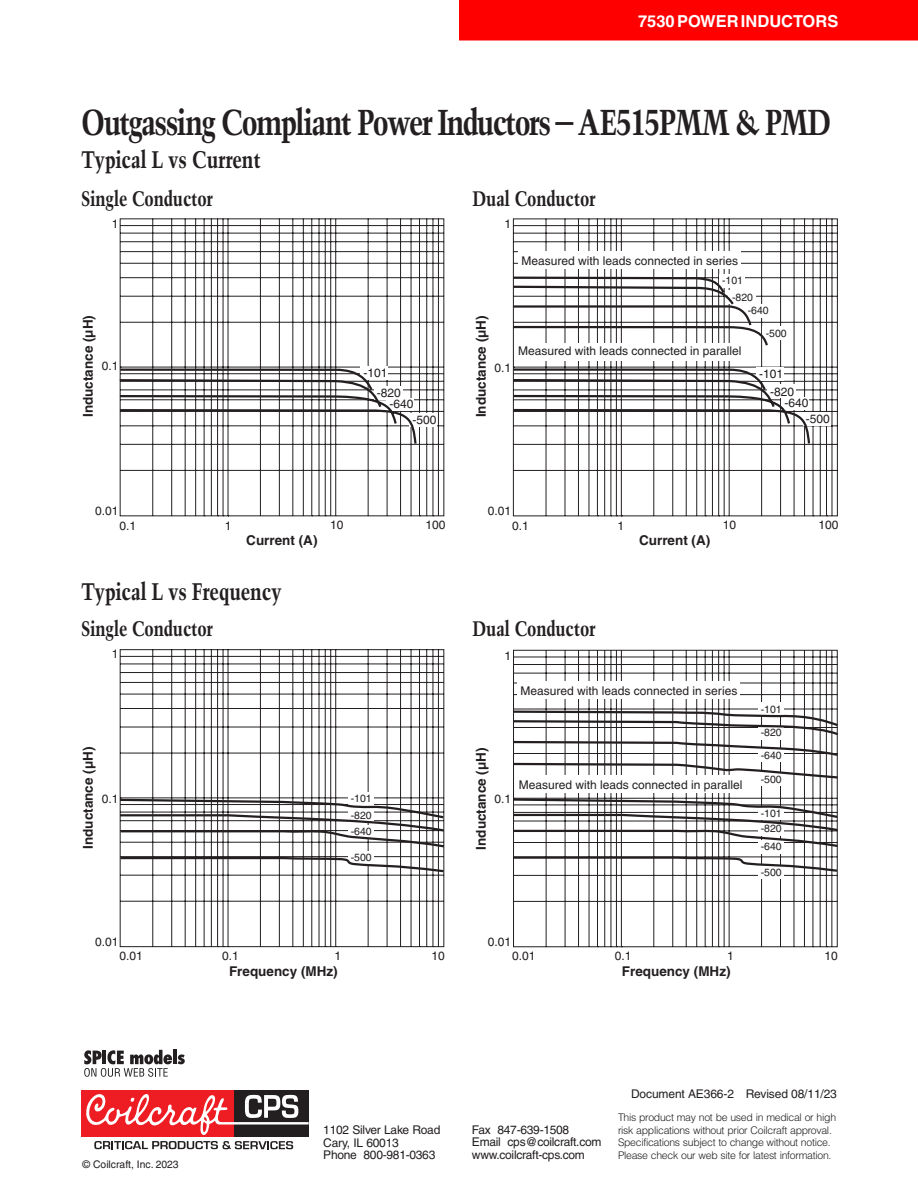
<style>
.page{position:relative;width:918px;height:1188px;background:#fff}
.page>*{position:absolute;margin:0;border:0;box-sizing:border-box;transform-origin:0 0}
.t1{font:700 condensed 36px "Trump Mediaeval";letter-spacing:-.05em;color:#231f20}
.t2{font:700 condensed 24px "Trump Mediaeval";letter-spacing:-.01em;color:#231f20}
.t3{font:700 condensed 21px "Trump Mediaeval";letter-spacing:-.01em;color:#231f20}
.t4{font:700 16.5px "Helvetica";color:#fff}
.t5{font:700 13.5px "Helvetica";color:#231f20}
.t6{font:12px/17.1px "Helvetica";color:#231f20}
.t7{font:12px/12.5px "Helvetica";letter-spacing:-.02em;color:#231f20}
.t8{font:300 10.5px/12.5px "Helvetica";letter-spacing:-.03em;color:#231f20}
.t9{font:10.5px/16.5px "Helvetica";color:#231f20}
</style>
<div class="page">
<div style="left:459px;top:0;width:459px;height:40px;background:#f00"></div>
<div style="left:234px;top:1090px;width:75px;height:47px;background:#231f20"></div>
<div style="left:81px;top:1090px;width:153px;height:47px;background:#ee1d23"></div>
<svg style="left:86px;top:1094px;width:223px;height:41px"></svg>
<svg style="left:94px;top:1141px;width:199px;height:8px"></svg>
<svg style="left:119px;top:649px;width:326px;height:298px"></svg>
<div style="left:348px;top:792px;width:26px;height:13px;background:#fff"></div>
<svg style="left:119px;top:798px;width:326px;height:76px"></svg>
<svg style="left:513px;top:650px;width:325px;height:298px"></svg>
<div style="left:517px;top:681px;width:223px;height:18px;background:#fff"></div>
<div style="left:758px;top:703px;width:26px;height:13px;background:#fff"></div>
<div style="left:758px;top:865px;width:26px;height:14px;background:#fff"></div>
<svg style="left:513px;top:709px;width:325px;height:164px"></svg>
<svg style="left:513px;top:218px;width:325px;height:299px"></svg>
<div style="left:719px;top:274px;width:26px;height:13px;background:#fff"></div>
<div style="left:744px;top:304px;width:28px;height:13px;background:#fff"></div>
<div style="left:762px;top:326px;width:28px;height:14px;background:#fff"></div>
<svg style="left:512px;top:275px;width:258px;height:73px"></svg>
<div style="left:518px;top:252px;width:223px;height:17px;background:#fff"></div>
<div style="left:518px;top:343px;width:222px;height:18px;background:#fff"></div>
<div style="left:803px;top:413px;width:27px;height:13px;background:#fff"></div>
<svg style="left:512px;top:367px;width:300px;height:79px"></svg>
<svg style="left:119px;top:218px;width:326px;height:299px"></svg>
<div style="left:361px;top:366px;width:27px;height:13px;background:#fff"></div>
<div style="left:410px;top:414px;width:27px;height:13px;background:#fff"></div>
<svg style="left:119px;top:367px;width:299px;height:79px"></svg>
<hr style="left:173px;top:1050px;width:4px;height:14px;background:#231f20">
<svg style="left:178px;top:1054px;width:7px;height:10px"></svg>
<svg style="left:84px;top:1050px;width:88px;height:27px"></svg>
<h3 class="t4" style="left:638px;top:11px;width:202px">7530 POWER INDUCTORS</h3>
<h1 class="t1" style="left:81px;top:100px;width:752px">Outgassing Compliant Power Inductors – AE515PMM &amp; PMD</h1>
<h2 class="t2" style="left:81px;top:144px;width:181px">Typical L vs Current</h2>
<h3 class="t3" style="left:81px;top:185px;width:134px">Single Conductor</h3>
<h3 class="t3" style="left:473px;top:185px;width:125px">Dual Conductor</h3>
<p class="t6" style="left:112px;top:215px;width:8px">1</p>
<p class="t6" style="left:505px;top:215px;width:8px">1</p>
<p class="t6" style="left:521px;top:252px;width:218px">Measured with leads connected in series</p>
<p class="t5" style="left:80px;top:417px;width:104px;rotate:-90deg">Inductance (µH)</p>
<p class="t6" style="left:102px;top:357px;width:18px">0.1</p>
<p class="t6" style="left:377px;top:362px;width:26px;line-height:20.5px;text-indent:-13px">-101 -820</p>
<p class="t6" style="left:412px;top:395px;width:26px;line-height:16.5px;text-indent:-23px">-640 -500</p>
<p class="t5" style="left:473px;top:417px;width:104px;rotate:-90deg">Inductance (µH)</p>
<p class="t6" style="left:495px;top:359px;width:18px">0.1</p>
<p class="t9" style="left:732px;top:272px;width:23px;text-indent:-10px">-101 -820</p>
<p class="t9" style="left:766px;top:300px;width:23px;line-height:22.2px;text-indent:-18px">-640 -500</p>
<p class="t6" style="left:518px;top:342px;width:225px">Measured with leads connected in parallel</p>
<p class="t6" style="left:770px;top:366px;width:26px;text-indent:-11px">-101 -820</p>
<p class="t6" style="left:806px;top:395px;width:26px;line-height:15.9px;text-indent:-21px">-640 -500</p>
<p class="t6" style="left:95px;top:503px;width:25px">0.01</p>
<p class="t6" style="left:119px;top:517px;width:18px">0.1</p>
<p class="t6" style="left:225px;top:517px;width:8px">1</p>
<p class="t6" style="left:330px;top:517px;width:15px">10</p>
<p class="t6" style="left:426px;top:517px;width:22px">100</p>
<p class="t5" style="left:246px;top:532px;width:73px">Current (A)</p>
<h2 class="t2" style="left:81px;top:576px;width:202px">Typical L vs Frequency</h2>
<p class="t6" style="left:488px;top:503px;width:25px">0.01</p>
<p class="t6" style="left:512px;top:517px;width:18px">0.1</p>
<p class="t6" style="left:618px;top:517px;width:8px">1</p>
<p class="t6" style="left:723px;top:517px;width:15px">10</p>
<p class="t6" style="left:818px;top:517px;width:22px">100</p>
<p class="t5" style="left:639px;top:532px;width:73px">Current (A)</p>
<h3 class="t3" style="left:81px;top:616px;width:134px">Single Conductor</h3>
<h3 class="t3" style="left:473px;top:616px;width:125px">Dual Conductor</h3>
<p class="t6" style="left:112px;top:645px;width:8px">1</p>
<p class="t6" style="left:505px;top:647px;width:8px">1</p>
<p class="t6" style="left:521px;top:682px;width:218px">Measured with leads connected in series</p>
<p class="t9" style="left:761px;top:701px;width:23px">-101</p>
<p class="t9" style="left:761px;top:724px;width:23px">-820</p>
<p class="t5" style="left:80px;top:849px;width:104px;rotate:-90deg">Inductance (µH)</p>
<p class="t6" style="left:102px;top:790px;width:18px">0.1</p>
<p class="t5" style="left:473px;top:850px;width:104px;rotate:-90deg">Inductance (µH)</p>
<p class="t9" style="left:351px;top:790px;width:23px">-101</p>
<p class="t6" style="left:495px;top:790px;width:18px">0.1</p>
<p class="t9" style="left:351px;top:807px;width:23px">-820</p>
<p class="t9" style="left:351px;top:823px;width:23px">-640</p>
<p class="t9" style="left:351px;top:849px;width:23px">-500</p>
<p class="t6" style="left:519px;top:777px;width:225px">Measured with leads connected in parallel</p>
<p class="t9" style="left:761px;top:747px;width:23px">-640</p>
<p class="t9" style="left:761px;top:771px;width:23px">-500</p>
<p class="t9" style="left:761px;top:805px;width:23px">-101</p>
<p class="t9" style="left:761px;top:820px;width:23px">-820</p>
<p class="t9" style="left:761px;top:838px;width:23px">-640</p>
<p class="t9" style="left:761px;top:864px;width:23px">-500</p>
<p class="t6" style="left:95px;top:933px;width:25px">0.01</p>
<p class="t6" style="left:488px;top:933px;width:25px">0.01</p>
<p class="t6" style="left:119px;top:948px;width:25px">0.01</p>
<p class="t6" style="left:222px;top:948px;width:18px">0.1</p>
<p class="t6" style="left:334px;top:948px;width:8px">1</p>
<p class="t6" style="left:432px;top:948px;width:15px">10</p>
<p class="t5" style="left:229px;top:963px;width:110px">Frequency (MHz)</p>
<p class="t6" style="left:512px;top:948px;width:25px">0.01</p>
<p class="t6" style="left:615px;top:948px;width:18px">0.1</p>
<p class="t6" style="left:727px;top:948px;width:8px">1</p>
<p class="t6" style="left:824px;top:948px;width:15px">10</p>
<p class="t5" style="left:622px;top:963px;width:110px">Frequency (MHz)</p>
<p class="t6" style="left:631px;top:1086px;width:207px">Document AE366-2 Revised 08/11/23</p>
<p class="t9" style="left:83px;top:1156px;width:98px">© Coilcraft, Inc. 2023</p>
<p class="t7" style="left:323px;top:1124px;width:119px">1102 Silver Lake Road<br>Cary, IL 60013<br>Phone 800-981-0363</p>
<p class="t7" style="left:472px;top:1123px;width:131px">Fax 847-639-1508<br>Email cps@coilcraft.com www.coilcraft-cps.com</p>
<p class="t8" style="left:618px;top:1111px;width:220px">This product may not be used in medical or high risk applications without prior Coilcraft approval.<br>Specifications subject to change without notice.<br>Please check our web site for latest information.</p>
</div>
